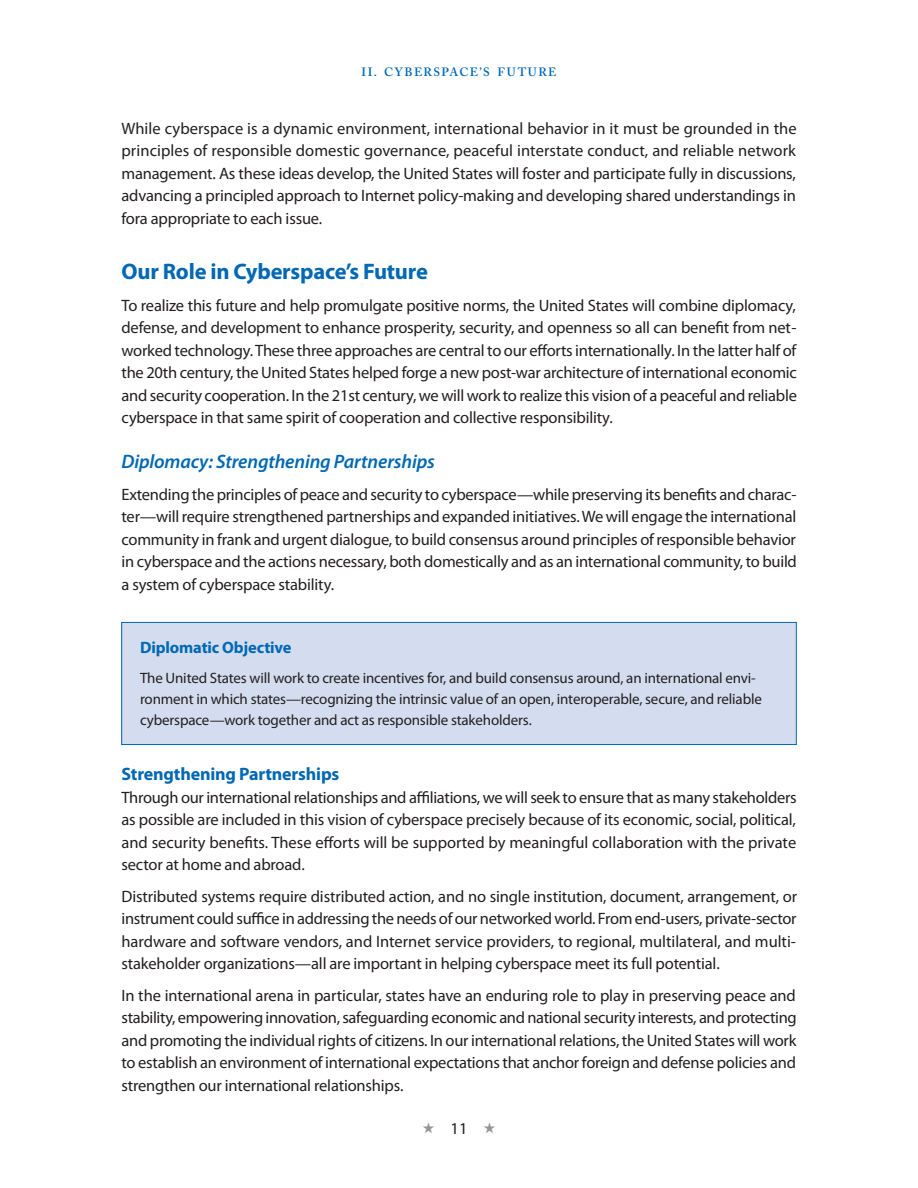
<style>
.page{position:relative;width:918px;height:1188px;background:#fff}
.page>*{position:absolute;margin:0;border:0;box-sizing:border-box;transform-origin:0 0}
.Head_Level_2{font:700 22.5px "Myriad Pro";letter-spacing:-.01em;color:#0168b3}
.Head_Level_3{font:italic 600 19.5px "Myriad Pro";letter-spacing:-.01em;color:#0168b3}
.Head_Level_4{font:700 18px "Myriad Pro";letter-spacing:-.01em;color:#0168b3}
.Text{font:16.5px/22.5px "Myriad Pro";letter-spacing:-.01em;color:#231f20;text-align:justify}
.t1{font:700 16.5px "Myriad Pro";letter-spacing:-.01em;color:#0168b3}
.t2{font:15px/21px "Myriad Pro";letter-spacing:-.01em;color:#231f20}
.t3{font:600 12px "Adobe Caslon Pro";letter-spacing:.12em;color:#0168b3}
.s1{color:#939598}
</style>
<div class="page">
<div style="left:122px;top:622px;width:674px;height:123px;background:#d3ddef"></div>
<div style="left:121px;top:622px;width:676px;height:123px;border:1px solid #0168b3"></div>
<p class="t3" style="left:362px;top:65px;width:196px">II. CYB ERSPACE’S FUTURE</p>
<p class="Text" style="left:122px;top:117px;width:677px">While cyberspace is a dynamic environment, international behavior in it must be grounded in the principles of responsible domestic governance, peaceful interstate conduct, and reliable network management. As these ideas develop, the United States will foster and participate fully in discussions, advancing a principled approach to Internet policy-making and developing shared understandings in fora appropriate to each issue.</p>
<p class="Head_Level_2" style="left:122px;top:257px;width:308px">Our Role in Cyberspace’s Future</p>
<p class="Text" style="left:122px;top:294px;width:677px">To realize this future and help promulgate positive norms, the United States will combine diplomacy, defense, and development to enhance prosperity, security, and openness so all can benefit from net&shy;worked technology. These three approaches are central to our efforts internationally. In the latter half of the 20th century, the United States helped forge a new post-war architecture of international economic and security cooperation. In the 21st century, we will work to realize this vision of a peaceful and reliable cyberspace in that same spirit of cooperation and collective responsibility.</p>
<p class="Head_Level_3" style="left:122px;top:449px;width:315px">Diplomacy: Strengthening Partnerships</p>
<p class="Text" style="left:122px;top:483px;width:677px">Extending the principles of peace and security to cyberspace—while preserving its benefits and charac&shy;ter—will require strengthened partnerships and expanded initiatives. We will engage the international community in frank and urgent dialogue, to build consensus around principles of responsible behavior in cyberspace and the actions necessary, both domestically and as an international community, to build a system of cyberspace stability.</p>
<p class="t1" style="left:140px;top:637px;width:153px">Diplomatic Objective</p>
<p class="t2" style="left:140px;top:667px;width:623px">The United States will work to create incentives for, and build consensus around, an international envi&shy;ronment in which states—recognizing the intrinsic value of an open, interoperable, secure, and reliable cyberspace—work together and act as responsible stakeholders.</p>
<p class="Head_Level_4" style="left:122px;top:762px;width:219px">Strengthening Partnerships</p>
<p class="Text" style="left:122px;top:786px;width:677px">Through our international relationships and affiliations, we will seek to ensure that as many stakeholders as possible are included in this vision of cyberspace precisely because of its economic, social, political, and security benefits. These efforts will be supported by meaningful collaboration with the private sector at home and abroad.</p>
<p class="Text" style="left:122px;top:885px;width:677px">Distributed systems require distributed action, and no single institution, document, arrangement, or instrument could suffice in addressing the needs of our networked world. From end-users, private-sector hardware and software vendors, and Internet service providers, to regional, multilateral, and multi&shy;stakeholder organizations—all are important in helping cyberspace meet its full potential.</p>
<p class="Text" style="left:122px;top:984px;width:677px">In the international arena in particular, states have an enduring role to play in preserving peace and stability, empowering innovation, safeguarding economic and national security interests, and protecting and promoting the individual rights of citizens. In our international relations, the United States will work to establish an environment of international expectations that anchor foreign and defense policies and strengthen our international relationships.</p>
<p class="Text" style="left:422px;top:1117px;width:75px"><span class="s1">★</span>11<span class="s1">★</span></p>
</div>
